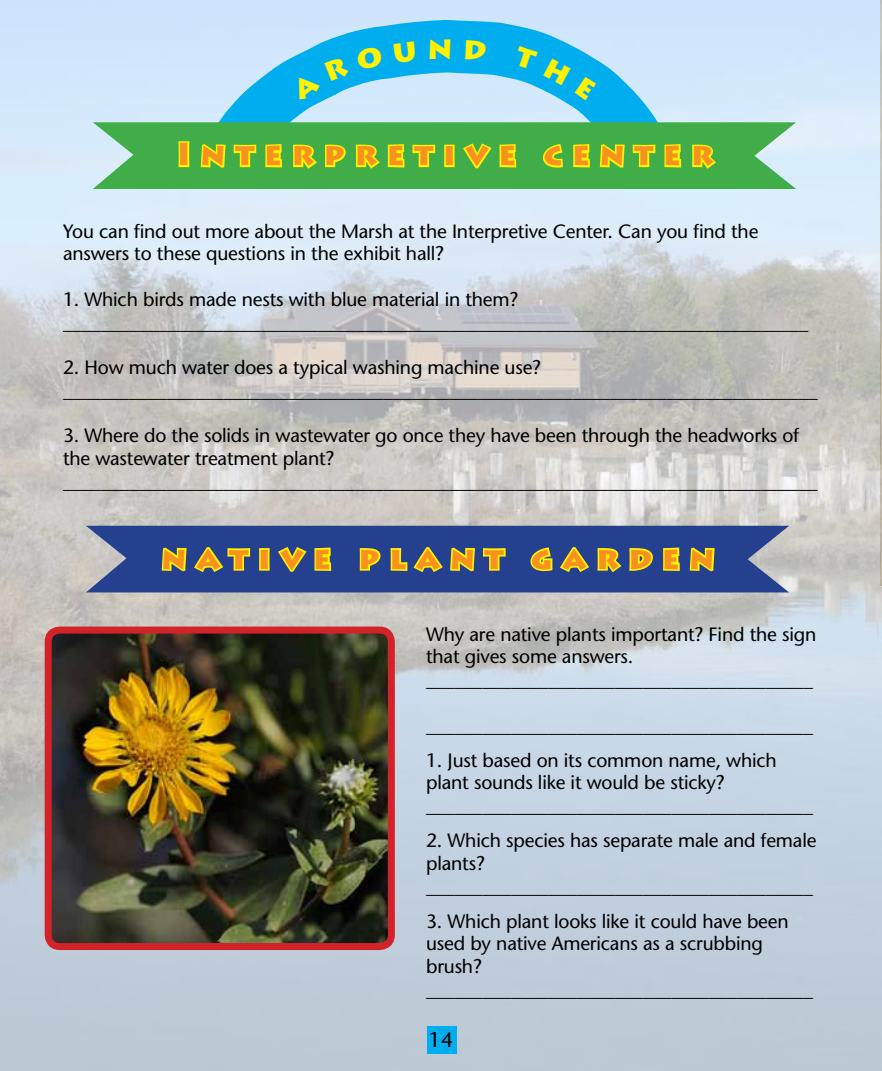
<style>
.page{position:relative;width:882px;height:1071px;background:#fff}
.page>*{position:absolute;margin:0;border:0;box-sizing:border-box;transform-origin:0 0}
.t1{font:900 31.5px "Lithos Pro";letter-spacing:.31em;color:#f7921e}
.t2{font:21px "Stone Sans";color:#000}
.t3{font:19.25px/22.8px "Stone Sans";letter-spacing:-.01em;color:#000}
</style>
<div class="page">
<img style="left:0;top:0;width:882px;height:1071px">
<hr style="left:881px;top:0;width:1px;height:587px;background:#e8d8bd">
<img style="left:881px;top:0;width:1px;height:585px">
<div style="left:427px;top:1026px;width:30px;height:28px;background:#00aeef"></div>
<img style="left:53px;top:635px;width:334px;height:307px">
<div style="left:45px;top:627px;width:350px;height:323px;border:7px solid #d2232a;border-radius:12px"></div>
<svg style="left:148px;top:0;width:567px;height:246px"></svg>
<svg style="left:93px;top:122px;width:703px;height:67px;fill:#41ad49"></svg>
<svg style="left:86px;top:526px;width:703px;height:66px;fill:#25408f"></svg>
<svg style="left:177px;top:140px;width:14px;height:29px"></svg>
<svg style="left:199px;top:142px;width:59px;height:28px"></svg>
<svg style="left:264px;top:142px;width:20px;height:27px"></svg>
<svg style="left:291px;top:142px;width:56px;height:29px"></svg>
<svg style="left:353px;top:141px;width:165px;height:30px"></svg>
<svg style="left:541px;top:142px;width:24px;height:27px"></svg>
<svg style="left:571px;top:142px;width:21px;height:27px"></svg>
<svg style="left:598px;top:142px;width:59px;height:28px"></svg>
<svg style="left:663px;top:142px;width:20px;height:27px"></svg>
<svg style="left:690px;top:142px;width:29px;height:29px"></svg>
<svg style="left:160px;top:545px;width:173px;height:30px"></svg>
<svg style="left:358px;top:546px;width:24px;height:27px"></svg>
<svg style="left:389px;top:545px;width:118px;height:30px"></svg>
<svg style="left:529px;top:545px;width:126px;height:30px"></svg>
<svg style="left:661px;top:546px;width:21px;height:27px"></svg>
<svg style="left:688px;top:546px;width:29px;height:27px"></svg>
<svg style="left:290px;top:56px;width:60px;height:46px"></svg>
<svg style="left:356px;top:46px;width:27px;height:24px"></svg>
<svg style="left:394px;top:41px;width:22px;height:22px"></svg>
<svg style="left:429px;top:39px;width:22px;height:20px"></svg>
<svg style="left:465px;top:40px;width:21px;height:21px"></svg>
<svg style="left:514px;top:46px;width:83px;height:55px"></svg>
<h1 class="t1" style="left:177px;top:135px;width:538px">Interpretive center</h1>
<p class="t3" style="left:63px;top:219px;width:697px">You can find out more about the Marsh at the Interpretive Center. Can you find the answers to these questions in the exhibit hall?</p>
<p class="t3" style="left:63px;top:288px;width:747px">1. Which birds made nests with blue material in them? _______________________________________________________________________________</p>
<p class="t3" style="left:63px;top:356px;width:756px">2. How much water does a typical washing machine use? ________________________________________________________________________________</p>
<p class="t3" style="left:63px;top:424px;width:756px">3. Where do the solids in wastewater go once they have been through the headworks of the wastewater treatment plant? ________________________________________________________________________________</p>
<h1 class="t1" style="left:162px;top:538px;width:555px">native plant garden</h1>
<p class="t3" style="left:426px;top:622px;width:392px">Why are native plants important? Find the sign that gives some answers. _________________________________________</p>
<p class="t3" style="left:426px;top:713px;width:388px">_________________________________________</p>
<p class="t3" style="left:426px;top:748px;width:388px">1. Just based on its common name, which plant sounds like it would be sticky? _________________________________________</p>
<p class="t3" style="left:426px;top:829px;width:392px">2. Which species has separate male and female plants? _________________________________________</p>
<p class="t3" style="left:426px;top:909px;width:388px">3. Which plant looks like it could have been used by native Americans as a scrubbing brush? _________________________________________</p>
<p class="t2" style="left:429px;top:1027px;width:26px">14</p>
</div>
